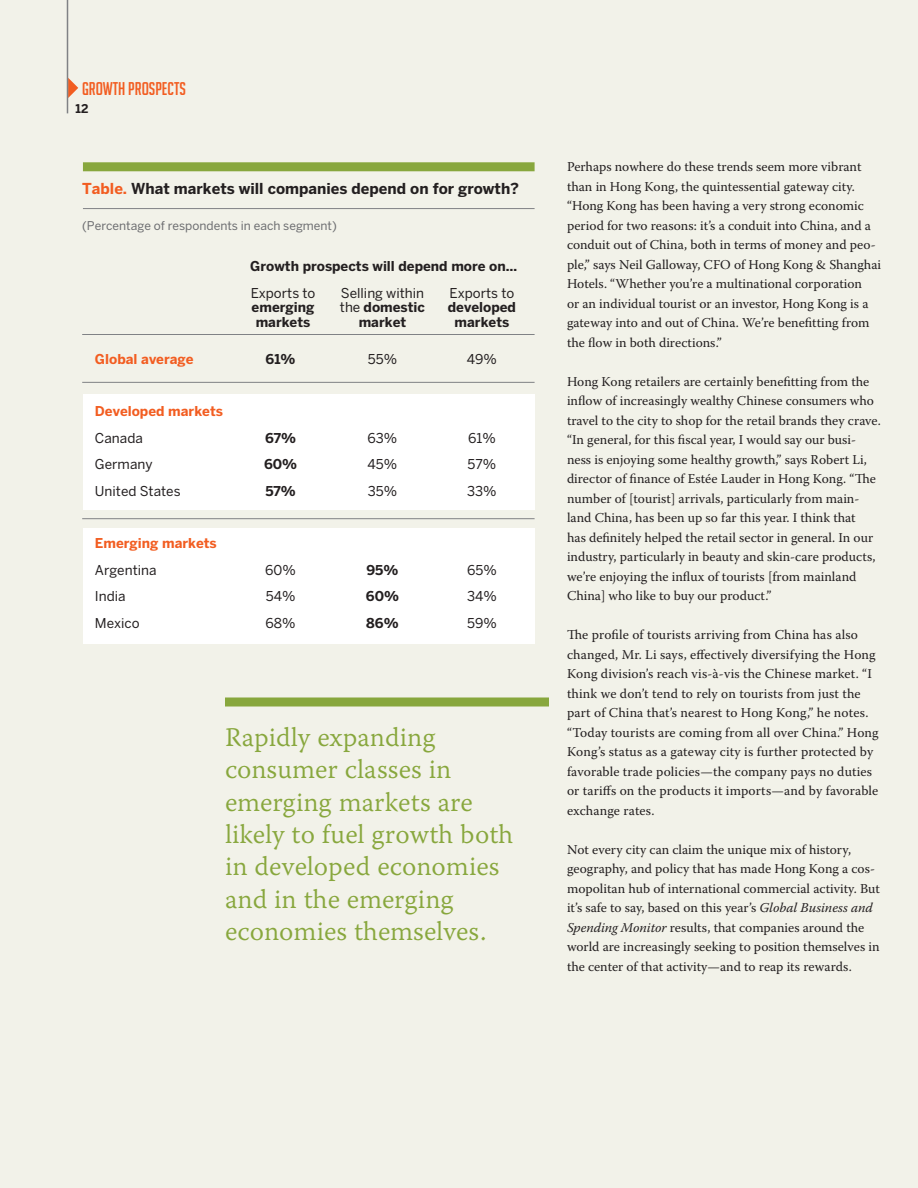
<style>
.page{position:relative;width:918px;height:1188px;background:#f2f2e9}
.page>*{position:absolute;margin:0;border:0;box-sizing:border-box;transform-origin:0 0}
.t1{font:27px/32.4px "Warnock Pro Light Capt";color:#88a73d}
.t2{font:18px "Big Noodle Titling";color:#f25d21}
.t3{font:700 15px "Benton Sans";color:#231f20}
.text{font:13.5px/19.5px "Warnock Pro";color:#231f20}
.t4{font:13.5px/14.4px "Benton Sans";color:#231f20;text-align:center}
.t5{font:700 13.5px/14.4px "Benton Sans";color:#231f20}
.t6{font:700 13.5px "Benton Sans";color:#f25d21}
.t7{font:12px "Benton Sans";color:#6c6d70}
.t8{font:700 12px "Benton Sans";color:#231f20}
.s1{color:#f25d21}
.s2{font-weight:700}
.s3{font-style:italic}
</style>
<div class="page">
<svg style="left:68px;top:78px;width:10px;height:20px"></svg>
<hr style="left:67px;top:0;width:1px;height:113px;background:#808285">
<div style="left:83px;top:162px;width:452px;height:9px;background:#88a73d"></div>
<hr style="left:83px;top:208px;width:452px;height:1px;background:#808285">
<hr style="left:82px;top:382px;width:453px;height:1px;background:#808285">
<hr style="left:82px;top:518px;width:453px;height:1px;background:#808285">
<hr style="left:82px;top:334px;width:453px;height:1px;background:#808285">
<div style="left:83px;top:394px;width:452px;height:115px;background:#fff"></div>
<div style="left:83px;top:528px;width:452px;height:115px;background:#fff"></div>
<div style="left:225px;top:698px;width:324px;height:8px;background:#88a73d"></div>
<p class="t2" style="left:82px;top:78px;width:105px">GROWTH PROSPECTS</p>
<p class="t8" style="left:76px;top:102px;width:14px">12</p>
<p class="t3" style="left:82px;top:180px;width:438px"><span class="s1">Table.</span> What markets will companies depend on for growth?</p>
<p class="t7" style="left:82px;top:218px;width:256px">(Percentage of respondents in each segment)</p>
<p class="t6" style="left:95px;top:351px;width:100px">Global average</p>
<p class="t6" style="left:95px;top:403px;width:130px">Developed markets</p>
<p class="t4" style="left:95px;top:430px;width:49px">Canada</p>
<p class="t4" style="left:95px;top:457px;width:59px">Germany</p>
<p class="t4" style="left:95px;top:483px;width:87px">United States</p>
<p class="t6" style="left:95px;top:535px;width:123px">Emerging markets</p>
<p class="t4" style="left:95px;top:562px;width:63px">Argentina</p>
<p class="t4" style="left:95px;top:589px;width:32px">India</p>
<p class="t4" style="left:95px;top:615px;width:46px">Mexico</p>
<p class="t5" style="left:250px;top:259px;width:269px">Growth prospects will depend more on…</p>
<p class="t4" style="left:340px;top:286px;width:87px">Selling within the <span class="s2">domestic market</span></p>
<p class="t4" style="left:450px;top:286px;width:66px">Exports to</p>
<p class="t4" style="left:251px;top:286px;width:66px">Exports to</p>
<p class="t5" style="left:252px;top:300px;width:64px">emerging markets</p>
<p class="t5" style="left:448px;top:300px;width:70px;text-align:center">developed markets</p>
<p class="t5" style="left:266px;top:351px;width:31px">61%</p>
<p class="t5" style="left:265px;top:430px;width:33px">67%</p>
<p class="t5" style="left:264px;top:457px;width:35px">60%</p>
<p class="t5" style="left:265px;top:483px;width:32px">57%</p>
<p class="t4" style="left:265px;top:562px;width:32px">60%</p>
<p class="t4" style="left:266px;top:589px;width:31px">54%</p>
<p class="t4" style="left:266px;top:615px;width:32px">68%</p>
<p class="t4" style="left:368px;top:351px;width:31px">55%</p>
<p class="t4" style="left:368px;top:430px;width:31px">63%</p>
<p class="t4" style="left:368px;top:457px;width:31px">45%</p>
<p class="t4" style="left:368px;top:483px;width:31px">35%</p>
<p class="t5" style="left:366px;top:562px;width:34px">95%</p>
<p class="t5" style="left:366px;top:589px;width:35px">60%</p>
<p class="t5" style="left:366px;top:615px;width:34px">86%</p>
<p class="t4" style="left:467px;top:351px;width:32px">49%</p>
<p class="t4" style="left:468px;top:430px;width:29px">61%</p>
<p class="t4" style="left:468px;top:457px;width:30px">57%</p>
<p class="t4" style="left:467px;top:483px;width:31px">33%</p>
<p class="t4" style="left:467px;top:562px;width:31px">65%</p>
<p class="t4" style="left:467px;top:589px;width:31px">34%</p>
<p class="t4" style="left:467px;top:615px;width:31px">59%</p>
<p class="t1" style="left:225px;top:720px;width:249px">Rapidly expanding consumer classes in emerging markets are</p>
<p class="t1" style="left:225px;top:818px;width:290px">likely to fuel growth both</p>
<p class="t1" style="left:225px;top:850px;width:276px">in developed economies</p>
<p class="t1" style="left:225px;top:882px;width:263px">and in the emerging economies themselves.</p>
<p class="text" style="left:567px;top:157px;width:316px">Perhaps nowhere do these trends seem more vibrant than in Hong Kong, the quintessential gateway city. “Hong Kong has been having a very strong economic period for two reasons: it’s a conduit into China, and a conduit out of China, both in terms of money and peo&shy;ple,” says Neil Galloway, CFO of Hong Kong &amp; Shanghai Hotels. “Whether you’re a multinational corporation<br>or an individual tourist or an investor, Hong Kong is a gateway into and out of China. We’re benefitting from the flow in both directions.”</p>
<p class="text" style="left:567px;top:371px;width:315px">Hong Kong retailers are certainly benefitting from the inflow of increasingly wealthy Chinese consumers who travel to the city to shop for the retail brands they crave. “In general, for this fiscal year, I would say our busi&shy;ness is enjoying some healthy growth,” says Robert Li, director of finance of Estée Lauder in Hong Kong. “The number of [tourist] arrivals, particularly from main&shy;land China, has been up so far this year. I think that<br>has definitely helped the retail sector in general. In our industry, particularly in beauty and skin-care products, we’re enjoying the influx of tourists [from mainland China] who like to buy our product.”</p>
<p class="text" style="left:567px;top:625px;width:313px">The profile of tourists arriving from China has also changed, Mr. Li says, effectively diversifying the Hong Kong division’s reach vis-à-vis the Chinese market. “I think we don’t tend to rely on tourists from just the part of China that’s nearest to Hong Kong,” he notes. “Today tourists are coming from all over China.” Hong Kong’s status as a gateway city is further protected by favorable trade policies—the company pays no duties or tariffs on the products it imports—and by favorable exchange rates.</p>
<p class="text" style="left:567px;top:839px;width:314px">Not every city can claim the unique mix of history, geography, and policy that has made Hong Kong a cos&shy;mopolitan hub of international commercial activity. But it’s safe to say, based on this year’s <span class="s3">Global Business and Spending Monitor</span> results, that companies around the world are increasingly seeking to position themselves in the center of that activity—and to reap its rewards.</p>
</div>
